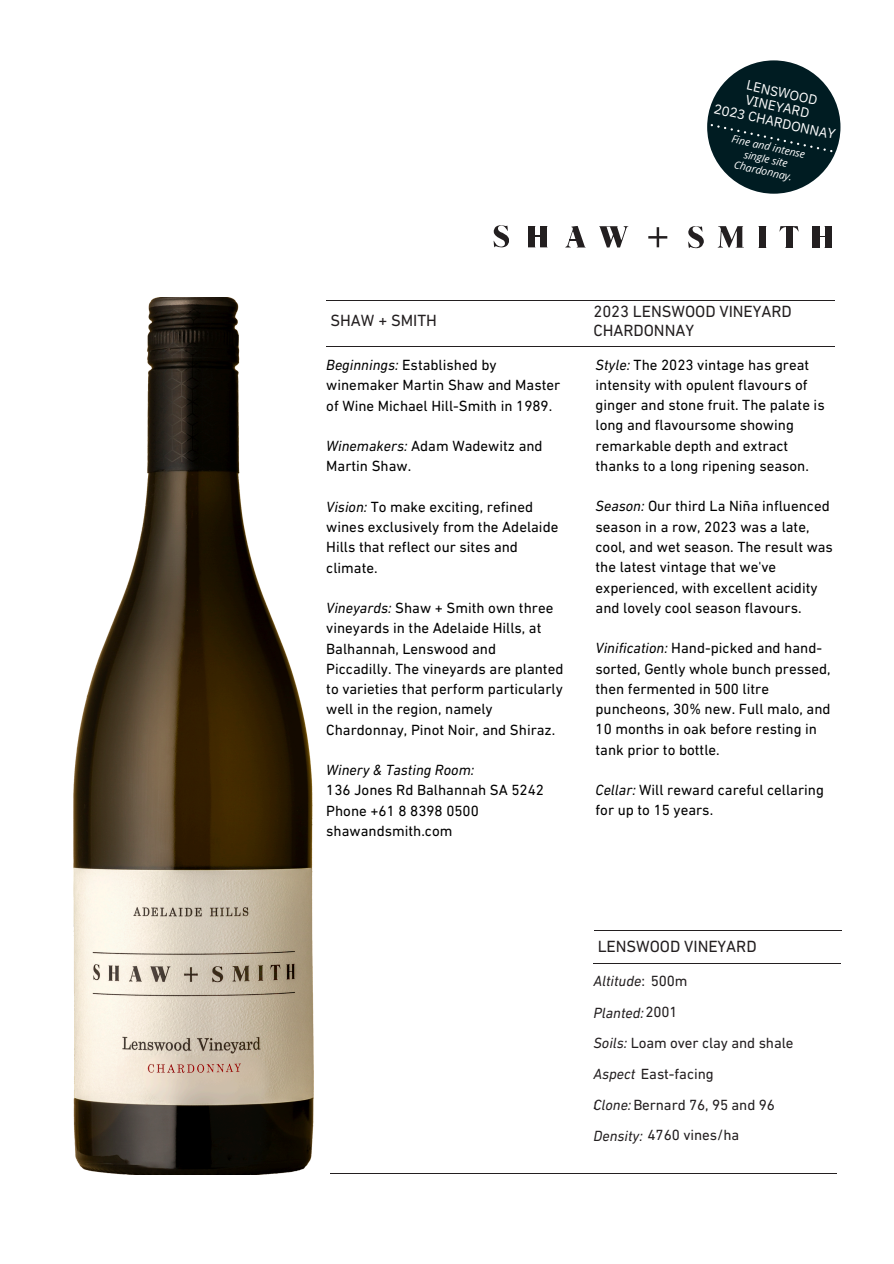
<style>
.page{position:relative;width:894px;height:1264px;background:#fff}
.page>*{position:absolute;margin:0;border:0;box-sizing:border-box;transform-origin:0 0}
.t1{font:16.5px/19.2px "DIN Next LT Pro";letter-spacing:-.005em;color:#231f20}
.t2{font:15px/20.2px "DIN Next LT Pro";color:#000}
.t3{font:15px/30.6px "DIN Next LT Pro";letter-spacing:-.005em;color:#231f20}
.t4{font:italic 15px "DIN Next LT Pro";letter-spacing:-.005em;color:#231f20}
.t5{font:13.5px "IBM Plex Sans";color:#fff}
.t6{font:italic 10.5px/12.3px "Open Sans";color:#fff;text-align:center}
.s1{font-style:italic}
.s2{font-style:normal}
</style>
<div class="page">
<svg style="left:493px;top:225px;width:16px;height:22px"></svg>
<div style="left:528px;top:226px;width:6px;height:21px;background:#231f20"></div>
<div style="left:540px;top:226px;width:6px;height:21px;background:#231f20"></div>
<svg style="left:528px;top:247px;width:19px;height:1px"></svg>
<svg style="left:565px;top:226px;width:20px;height:21px"></svg>
<svg style="left:599px;top:226px;width:29px;height:21px"></svg>
<svg style="left:648px;top:227px;width:19px;height:20px"></svg>
<hr style="left:326px;top:300px;width:508px;height:1px;background:#231f20">
<hr style="left:326px;top:346px;width:508px;height:1px;background:#231f20">
<hr style="left:331px;top:1172px;width:505px;height:1px;background:#231f20">
<svg style="left:779px;top:226px;width:19px;height:6px"></svg>
<svg style="left:812px;top:226px;width:19px;height:1px"></svg>
<div style="left:785px;top:226px;width:6px;height:21px;background:#231f20"></div>
<svg style="left:688px;top:226px;width:15px;height:22px"></svg>
<svg style="left:717px;top:226px;width:26px;height:22px"></svg>
<div style="left:759px;top:226px;width:6px;height:21px;background:#231f20"></div>
<div style="left:812px;top:227px;width:6px;height:20px;background:#231f20"></div>
<div style="left:824px;top:227px;width:6px;height:20px;background:#231f20"></div>
<svg style="left:812px;top:247px;width:19px;height:1px"></svg>
<hr style="left:593px;top:963px;width:247px;height:1px;background:#231f20">
<hr style="left:594px;top:930px;width:248px;height:1px;background:#231f20">
<div style="left:707px;top:60px;width:133px;height:134px;background:#001c22;border-radius:50%"></div>
<svg style="left:707px;top:123px;width:134px;height:32px"></svg>
<img style="left:74px;top:297px;width:239px;height:877px">
<img style="left:146px;top:1060px;width:96px;height:13px">
<h2 class="t5" style="left:748px;top:76px;width:73px;rotate:12deg">LENSWOOD</h2>
<h1 class="t5" style="left:715px;top:99px;width:126px;rotate:12deg">2023 CHARDONNAY</h1>
<h2 class="t5" style="left:747px;top:91px;width:67px;rotate:12deg">VINEYARD</h2>
<h2 class="t6" style="left:733px;top:132px;width:76px;rotate:12deg">Fine and intense single site<br>Chardonnay.</h2>
<h2 class="t1" style="left:330px;top:312px;width:108px">SHAW + SMITH</h2>
<h2 class="t2" style="left:326px;top:356px;width:235px"><span class="s1">Beginnings:</span> Established by winemaker Martin Shaw and Master of Wine Michael Hill-Smith in 1989.</h2>
<h2 class="t2" style="left:326px;top:437px;width:218px"><span class="s1">Winemakers:</span> Adam Wadewitz and<br>Martin Shaw.</h2>
<h2 class="t2" style="left:326px;top:498px;width:233px"><span class="s1">Vision:</span> To make exciting, refined wines exclusively from the Adelaide<br>Hills that reflect our sites and climate.</h2>
<h2 class="t2" style="left:326px;top:599px;width:239px"><span class="s1">Vineyards:</span> Shaw + Smith own three vineyards in the Adelaide Hills, at Balhannah, Lenswood and Piccadilly. The vineyards are planted to varieties that perform particularly well in the region, namely Chardonnay, Pinot Noir, and Shiraz.</h2>
<h2 class="t2" style="left:326px;top:761px;width:219px"><span class="s1">Winery &amp; Tasting Room:<br></span>136 Jones Rd Balhannah SA 5242<br>Phone +61 8 8398 0500 shawandsmith.com</h2>
<h2 class="t1" style="left:593px;top:303px;width:200px">2023 LENSWOOD VINEYARD<br>CHARDONNAY</h2>
<h2 class="t2" style="left:595px;top:356px;width:230px"><span class="s1">Style:</span> The 2023 vintage has great intensity with opulent flavours of ginger and stone fruit. The palate is long and flavoursome showing remarkable depth and extract thanks to a long ripening season.</h2>
<h2 class="t2" style="left:595px;top:497px;width:239px"><span class="s1">Season:</span> Our third La Niña influenced season in a row, 2023 was a late, cool, and wet season. The result was the latest vintage that we've experienced, with excellent acidity and lovely cool season flavours.</h2>
<h2 class="t2" style="left:595px;top:639px;width:236px"><span class="s1">Vinification:</span> Hand-picked and hand&shy;sorted, Gently whole bunch pressed, then fermented in 500 litre puncheons, 30% new. Full malo, and<br>10 months in oak before resting in tank prior to bottle.</h2>
<h2 class="t2" style="left:595px;top:781px;width:230px"><span class="s1">Cellar:</span> Will reward careful cellaring for up to 15 years.</h2>
<h2 class="t1" style="left:597px;top:938px;width:160px">LENSWOOD VINEYARD</h2>
<p class="t4" style="left:593px;top:975px;width:96px">Altitude<span class="s2">: 500m</span></p>
<p class="t4" style="left:593px;top:1006px;width:86px">Planted:<span class="s2">2001</span></p>
<p class="t3" style="left:593px;top:1028px;width:201px"><span class="s1">Soils:</span> Loam over clay and shale</p>
<h1 class="t3" style="left:593px;top:1059px;width:122px"><span class="s1">Aspect</span> East-facing <span class="s1">:</span></h1>
<h1 class="t3" style="left:593px;top:1090px;width:183px"><span class="s1">Clone:</span>Bernard 76, 95 and 96</h1>
<p class="t3" style="left:593px;top:1121px;width:147px"><span class="s1">Density:</span> 4760 vines/ha</p>
</div>
